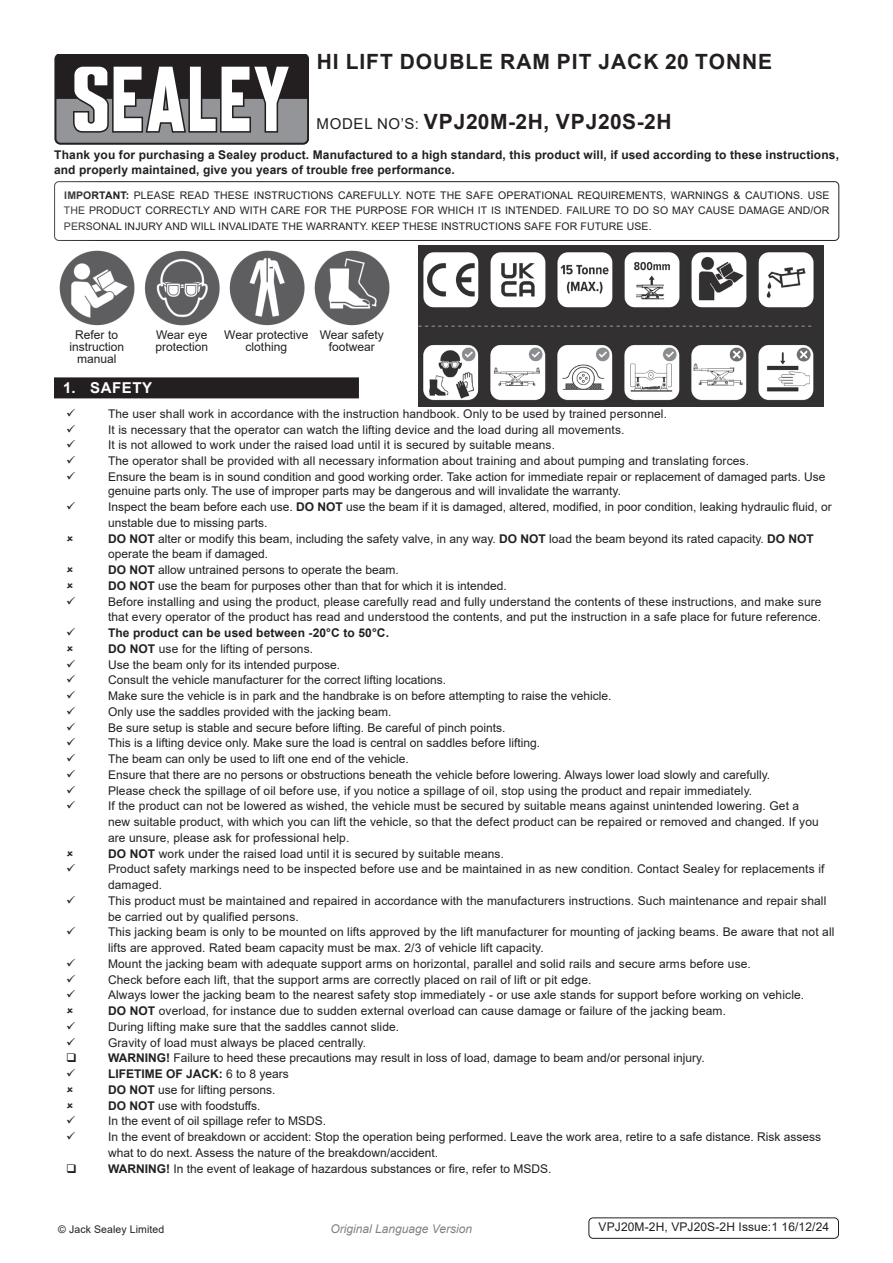
<style>
.page{position:relative;width:893px;height:1263px;background:#fff}
.page>*{position:absolute;margin:0;border:0;box-sizing:border-box;transform-origin:0 0}
.Product_Description{font:700 21px "Arial";letter-spacing:.045em;color:#231f20}
.Instructions_Model_No{font:700 21px "Arial";letter-spacing:.03em;color:#231f20}
.t1{font:700 15px "Arial";letter-spacing:.035em;color:#fff}
.Body__Footer{font:12px/15.8px "Arial";letter-spacing:.01em;color:#231f20}
.Body{font:700 12px/15.8px "Arial";letter-spacing:.01em;color:#231f20}
.t2{font:italic 12px "Arial";color:#808285}
.Body__Justified__7pt{font:10.5px/15.8px "Arial";letter-spacing:.01em;color:#231f20;text-align:justify}
.s1{font-weight:400;font-size:15px}
.s2{font-weight:700}
.s3{font-weight:400}
</style>
<div class="page">
<svg style="left:54px;top:54px;width:255px;height:90px"></svg>
<div style="left:54px;top:181px;width:785px;height:60px;border:1px solid #231f20;border-radius:4px"></div>
<div style="left:54px;top:377px;width:305px;height:21px;background:#231f20"></div>
<div style="left:588px;top:1217px;width:251px;height:22px;border:1px solid #231f20;border-radius:4px"></div>
<img style="left:59px;top:250px;width:331px;height:76px">
<img style="left:419px;top:246px;width:404px;height:160px">
<p class="Product_Description" style="left:317px;top:47px;width:457px">HI LIFT DOUBLE RAM PIT JACK 20 TONNE</p>
<p class="Instructions_Model_No" style="left:317px;top:107px;width:356px"><span class="s1">MODEL NO’S:</span> VPJ20M-2H, VPJ20S-2H</p>
<p class="Body" style="left:54px;top:147px;width:786px">Thank you for purchasing a Sealey product. Manufactured to a high standard, this product will, if used according to these instructions, and properly maintained, give you years of trouble free performance.</p>
<p class="Body__Justified__7pt" style="left:64px;top:187px;width:767px"><span class="s2">IMPORTANT:</span> PLEASE READ THESE INSTRUCTIONS CAREFULLY. NOTE THE SAFE OPERATIONAL REQUIREMENTS, WARNINGS &amp; CAUTIONS. USE THE PRODUCT CORRECTLY AND WITH CARE FOR THE PURPOSE FOR WHICH IT IS INTENDED. FAILURE TO DO SO MAY CAUSE DAMAGE AND/OR PERSONAL INJURY AND WILL INVALIDATE THE WARRANTY. KEEP THESE INSTRUCTIONS SAFE FOR FUTURE USE.</p>
<p class="Body__Footer" style="left:69px;top:329px;width:56px;line-height:12px;text-align:center">Refer to instruction</p>
<p class="Body__Footer" style="left:77px;top:351px;width:41px">manual</p>
<p class="Body__Footer" style="left:155px;top:329px;width:54px;line-height:12px">Wear eye protection</p>
<p class="Body__Footer" style="left:224px;top:329px;width:86px;line-height:12px;text-align:center">Wear protective clothing</p>
<p class="Body__Footer" style="left:320px;top:329px;width:66px;line-height:12px;text-align:center">Wear safety footwear</p>
<p class="t1" style="left:63px;top:377px;width:90px">1. SAFETY</p>
<p class="Body__Footer" style="left:108px;top:406px;width:561px">The user shall work in accordance with the instruction handbook. Only to be used by trained personnel.</p>
<p class="Body__Footer" style="left:108px;top:421px;width:518px">It is necessary that the operator can watch the lifting device and the load during all movements.</p>
<p class="Body__Footer" style="left:108px;top:437px;width:449px">It is not allowed to work under the raised load until it is secured by suitable means.</p>
<p class="Body__Footer" style="left:108px;top:453px;width:643px">The operator shall be provided with all necessary information about training and about pumping and translating forces.</p>
<p class="Body__Footer" style="left:108px;top:469px;width:719px;line-height:14.4px">Ensure the beam is in sound condition and good working order. Take action for immediate repair or replacement of damaged parts. Use genuine parts only. The use of improper parts may be dangerous and will invalidate the warranty.</p>
<p class="Body__Footer" style="left:108px;top:499px;width:725px">Inspect the beam before each use. <span class="s2">DO NOT</span> use the beam if it is damaged, altered, modified, in poor condition, leaking hydraulic fluid, or unstable due to missing parts.</p>
<p class="Body__Footer" style="left:108px;top:530px;width:707px"><span class="s2">DO NOT</span> alter or modify this beam, including the safety valve, in any way. <span class="s2">DO NOT</span> load the beam beyond its rated capacity. <span class="s2">DO NOT </span>operate the beam if damaged.</p>
<p class="Body__Footer" style="left:108px;top:562px;width:292px"><span class="s2">DO NOT</span> allow untrained persons to operate the beam.</p>
<p class="Body__Footer" style="left:108px;top:578px;width:400px"><span class="s2">DO NOT</span> use the beam for purposes other than that for which it is intended.</p>
<p class="Body__Footer" style="left:108px;top:593px;width:715px">Before installing and using the product, please carefully read and fully understand the contents of these instructions, and make sure that every operator of the product has read and understood the contents, and put the instruction in a safe place for future reference.</p>
<p class="Body" style="left:108px;top:625px;width:283px">The product can be used between -20°C to 50°C.</p>
<p class="Body__Footer" style="left:108px;top:641px;width:207px"><span class="s2">DO NOT</span> use for the lifting of persons.</p>
<p class="Body__Footer" style="left:108px;top:656px;width:234px">Use the beam only for its intended purpose.</p>
<p class="Body__Footer" style="left:108px;top:672px;width:340px">Consult the vehicle manufacturer for the correct lifting locations.</p>
<p class="Body__Footer" style="left:108px;top:688px;width:505px">Make sure the vehicle is in park and the handbrake is on before attempting to raise the vehicle.</p>
<p class="Body__Footer" style="left:108px;top:704px;width:285px">Only use the saddles provided with the jacking beam.</p>
<p class="Body__Footer" style="left:108px;top:719px;width:399px">Be sure setup is stable and secure before lifting. Be careful of pinch points.</p>
<p class="Body__Footer" style="left:108px;top:735px;width:433px">This is a lifting device only. Make sure the load is central on saddles before lifting.</p>
<p class="Body__Footer" style="left:108px;top:751px;width:302px">The beam can only be used to lift one end of the vehicle.</p>
<p class="Body__Footer" style="left:108px;top:767px;width:664px">Ensure that there are no persons or obstructions beneath the vehicle before lowering. Always lower load slowly and carefully.</p>
<p class="Body__Footer" style="left:108px;top:782px;width:646px">Please check the spillage of oil before use, if you notice a spillage of oil, stop using the product and repair immediately.</p>
<p class="Body__Footer" style="left:108px;top:798px;width:712px">If the product can not be lowered as wished, the vehicle must be secured by suitable means against unintended lowering. Get a new suitable product, with which you can lift the vehicle, so that the defect product can be repaired or removed and changed. If you are unsure, please ask for professional help.</p>
<p class="Body__Footer" style="left:108px;top:845px;width:397px"><span class="s2">DO NOT</span> work under the raised load until it is secured by suitable means.</p>
<p class="Body__Footer" style="left:108px;top:861px;width:718px">Product safety markings need to be inspected before use and be maintained in as new condition. Contact Sealey for replacements if damaged.</p>
<p class="Body__Footer" style="left:108px;top:893px;width:720px">This product must be maintained and repaired in accordance with the manufacturers instructions. Such maintenance and repair shall be carried out by qualified persons.</p>
<p class="Body__Footer" style="left:108px;top:924px;width:728px">This jacking beam is only to be mounted on lifts approved by the lift manufacturer for mounting of jacking beams. Be aware that not all lifts are approved. Rated beam capacity must be max. 2/3 of vehicle lift capacity.</p>
<p class="Body__Footer" style="left:108px;top:956px;width:644px">Mount the jacking beam with adequate support arms on horizontal, parallel and solid rails and secure arms before use.</p>
<p class="Body__Footer" style="left:108px;top:971px;width:485px">Check before each lift, that the support arms are correctly placed on rail of lift or pit edge.</p>
<p class="Body__Footer" style="left:108px;top:987px;width:698px">Always lower the jacking beam to the nearest safety stop immediately - or use axle stands for support before working on vehicle.</p>
<p class="Body__Footer" style="left:108px;top:1003px;width:620px"><span class="s2">DO NOT</span> overload, for instance due to sudden external overload can cause damage or failure of the jacking beam.</p>
<p class="Body__Footer" style="left:108px;top:1019px;width:293px">During lifting make sure that the saddles cannot slide.</p>
<p class="Body__Footer" style="left:108px;top:1034px;width:260px">Gravity of load must always be placed centrally.</p>
<p class="Body__Footer" style="left:108px;top:1050px;width:598px"><span class="s2">WARNING!</span> Failure to heed these precautions may result in loss of load, damage to beam and/or personal injury.</p>
<p class="Body" style="left:108px;top:1066px;width:182px">LIFETIME OF JACK: <span class="s3">6 to 8 years</span></p>
<p class="Body__Footer" style="left:108px;top:1082px;width:169px"><span class="s2">DO NOT</span> use for lifting persons.</p>
<p class="Body__Footer" style="left:108px;top:1097px;width:154px"><span class="s2">DO NOT</span> use with foodstuffs.</p>
<p class="Body__Footer" style="left:108px;top:1113px;width:220px">In the event of oil spillage refer to MSDS.</p>
<p class="Body__Footer" style="left:108px;top:1129px;width:715px">In the event of breakdown or accident: Stop the operation being performed. Leave the work area, retire to a safe distance. Risk assess what to do next. Assess the nature of the breakdown/accident.</p>
<p class="Body__Footer" style="left:108px;top:1160px;width:445px"><span class="s2">WARNING!</span> In the event of leakage of hazardous substances or fire, refer to MSDS.</p>
<p class="Body__Justified__7pt" style="left:58px;top:1221px;width:108px">© Jack Sealey Limited</p>
<p class="t2" style="left:330px;top:1220px;width:143px">Original Language Version</p>
<p class="Body__Footer" style="left:598px;top:1219px;width:232px">VPJ20M-2H, VPJ20S-2H Issue:1 16/12/24</p>
</div>
